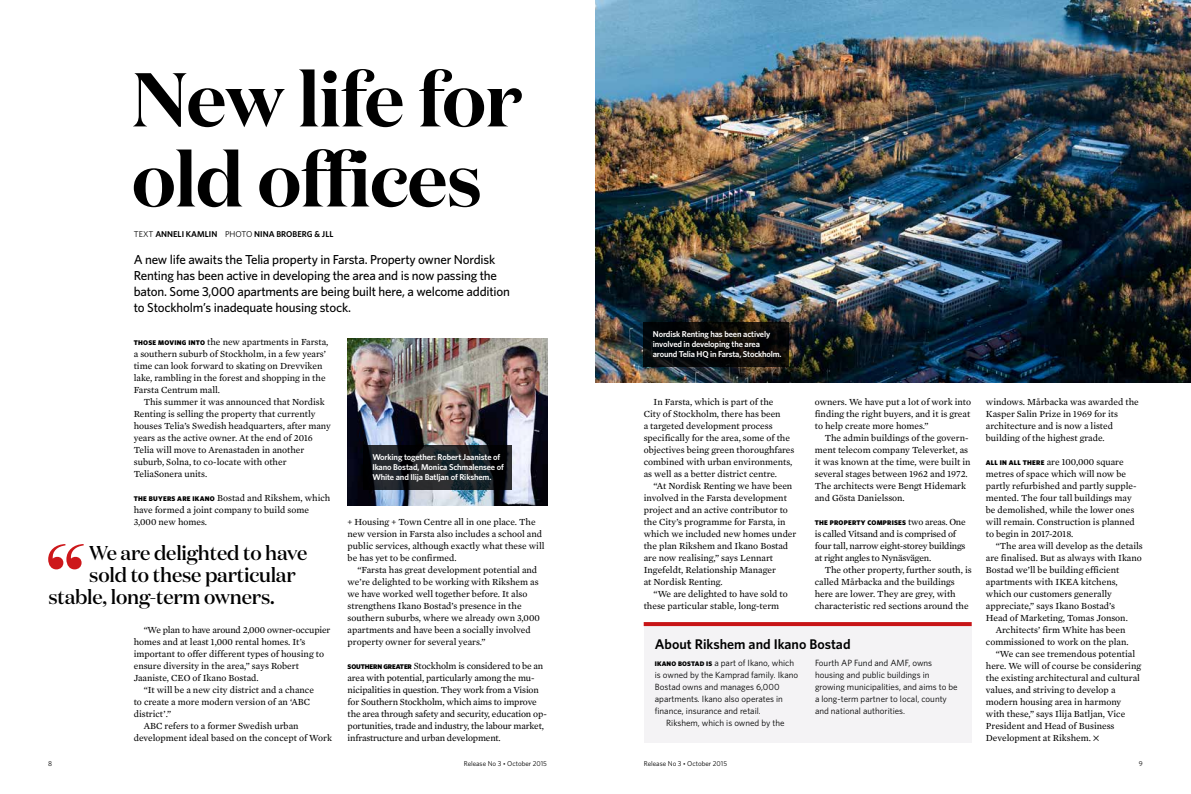
<style>
.page{position:relative;width:1191px;height:794px;background:#fff}
.page>*{position:absolute;margin:0;border:0;box-sizing:border-box;transform-origin:0 0}
.t1{font:600 76px/80px "Domaine Disp";letter-spacing:-.01em;color:#000}
.t2{font:500 20px "Domaine Disp";letter-spacing:-.01em;color:#000}
.t3{font:600 14px "Whitney";color:#000}
.t4{font:500 13px/16px "Whitney";letter-spacing:-.015em;color:#000}
.t5{font:9.5px/12px "Mercury Text G2 Roman";color:#000}
.t6{font:9.5px/12px "Mercury Text G2 Roman";letter-spacing:-.02em;color:#000}
.t7{font:9px/12px "Whitney";color:#000}
.t8{font:600 8.5px/10px "Whitney";letter-spacing:-.015em;color:#fff}
.t9{font:600 8.5px "Whitney";color:#000}
.t10{font:7px "Whitney";color:#000}
.t11{font:900 6.8px "Whitney";letter-spacing:.035em;color:#000}
.s1{font-weight:400}
.s2{font-family:"Whitney";font-weight:900;font-size:6.8px}
.s3{font-family:"Mercury Text G2 Roman";font-weight:400;font-size:9.5px}
.s4{font-weight:900;font-size:6.6px}
.s5{font-size:6px}
</style>
<div class="page">
<div style="left:643px;top:622px;width:328px;height:120px;background:#f4f3f5"></div>
<svg style="left:643px;top:622px;width:328px;height:4px"></svg>
<svg style="left:48px;top:544px;width:36px;height:25px"></svg>
<img style="left:595px;top:0;width:596px;height:382px">
<img style="left:347px;top:338px;width:200px;height:167px">
<svg style="left:643px;top:322px;width:146px;height:45px;fill:#060808"></svg>
<svg style="left:363px;top:445px;width:148px;height:44px"></svg>
<h1 class="t1" style="left:132px;top:59px;width:392px">New life for old offices</h1>
<p class="t9" style="left:134px;top:229px;width:201px"><span class="s1">TEXT</span> ANNELI KAMLIN <span class="s1">PHOTO</span> NINA BROBERG &amp; JLL</p>
<p class="t4" style="left:134px;top:251px;width:378px">A new life awaits the Telia property in Farsta. Property owner Nordisk Renting has been active in developing the area and is now passing the baton. Some 3,000 apartments are being built here, a welcome addition to Stockholm’s inadequate housing stock.</p>
<p class="t5" style="left:134px;top:336px;width:196px"><span class="s2">THOSE MOVING INTO</span> the new apartments in Farsta, a southern suburb of Stockholm, in a few years’ time can look forward to skating on Drevviken lake, rambling in the forest and shopping in the Farsta Centrum mall.</p>
<p class="t5" style="left:134px;top:396px;width:199px;text-indent:10px">This summer it was announced that Nordisk Renting is selling the property that currently houses Telia’s Swedish headquarters, after many years as the active owner. At the end of 2016<br>Telia will move to Arenastaden in another suburb, Solna, to co-locate with other TeliaSonera units.</p>
<p class="t5" style="left:134px;top:492px;width:198px"><span class="s2">THE BUYERS ARE IKANO</span> Bostad and Rikshem, which have formed a joint company to build some<br>3,000 new homes.</p>
<h2 class="t2" style="left:89px;top:540px;width:219px">We are delighted to have</h2>
<h2 class="t2" style="left:89px;top:562px;width:208px">sold to these particular</h2>
<h2 class="t2" style="left:48px;top:584px;width:228px">stable, long-term owners.</h2>
<p class="t5" style="left:144px;top:624px;width:188px">“We plan to have around 2,000 owner-occupier</p>
<p class="t5" style="left:134px;top:636px;width:173px">homes and at least 1,000 rental homes. It’s</p>
<p class="t5" style="left:134px;top:648px;width:192px">important to offer different types of housing to</p>
<p class="t5" style="left:134px;top:660px;width:167px">ensure diversity in the area,” says Robert</p>
<p class="t5" style="left:134px;top:672px;width:126px">Jaaniste, CEO of Ikano Bostad.</p>
<p class="t5" style="left:144px;top:684px;width:172px">“It will be a new city district and a chance</p>
<p class="t5" style="left:134px;top:696px;width:178px">to create a more modern version of an ‘ABC</p>
<p class="t5" style="left:134px;top:708px;width:39px">district’.”</p>
<p class="t5" style="left:144px;top:720px;width:156px">ABC refers to a former Swedish urban</p>
<p class="t5" style="left:134px;top:732px;width:200px">development ideal based on the concept of Work</p>
<p class="t8" style="left:372px;top:451px;width:133px">Working together: Robert Jaaniste of<br>Ikano Bostad, Monica Schmalensee of<br>White and Ilija Batljan of Rikshem.</p>
<p class="t5" style="left:347px;top:516px;width:198px">+ Housing + Town Centre all in one place. The new version in Farsta also includes a school and public services, although exactly what these will be has yet to be confirmed.</p>
<p class="t5" style="left:347px;top:564px;width:194px;text-indent:10px">“Farsta has great development potential and we’re delighted to be working with Rikshem as we have worked well together before. It also strengthens Ikano Bostad’s presence in the southern suburbs, where we already own 3,000 apartments and have been a socially involved property owner for several years.”</p>
<p class="t5" style="left:347px;top:660px;width:201px"><span class="s2">SOUTHERN GREATER</span> Stockholm is considered to be an area with potential, particularly among the mu&shy;nicipalities in question. They work from a Vision for Southern Stockholm, which aims to improve the area through safety and security, education op&shy;portunities, trade and industry, the labour market, infrastructure and urban development.</p>
<p class="t8" style="left:653px;top:329px;width:130px">Nordisk Renting has been actively involved in developing the area around Telia HQ in Farsta, Stockholm.</p>
<p class="t5" style="left:643px;top:396px;width:152px;text-indent:10px">In Farsta, which is part of the<br>City of Stockholm, there has been<br>a targeted development process specifically for the area, some of the objectives being green thoroughfares combined with urban environments, as well as a better district centre.</p>
<p class="t5" style="left:643px;top:480px;width:154px;text-indent:10px">“At Nordisk Renting we have been involved in the Farsta development project and an active contributor to the City’s programme for Farsta, in which we included new homes under the plan Rikshem and Ikano Bostad are now realising,” says Lennart<br>Ingefeldt, Relationship Manager<br>at Nordisk Renting.</p>
<p class="t5" style="left:643px;top:588px;width:145px;text-indent:10px">“We are delighted to have sold to these particular stable, long-term</p>
<p class="t5" style="left:814px;top:396px;width:158px;text-align:justify">owners. We have put a lot of work into finding the right buyers, and it is great to help create more homes.”</p>
<p class="t5" style="left:814px;top:432px;width:157px;text-indent:10px">The admin buildings of the govern&shy;ment telecom company Televerket, as it was known at the time, were built in several stages between 1962 and 1972.<br>The architects were Bengt Hidemark and Gösta Danielsson.</p>
<p class="t11" style="left:814px;top:518px;width:152px">THE PROPERTY COMPRISES <span class="s3">two areas. One</span></p>
<p class="t6" style="left:814px;top:528px;width:152px">is called Vitsand and is comprised of four tall, narrow eight-storey buildings at right angles to Nynäsvägen.</p>
<p class="t5" style="left:814px;top:564px;width:158px;text-indent:10px">The other property, further south, is called Mårbacka and the buildings here are lower. They are grey, with characteristic red sections around the</p>
<h3 class="t3" style="left:655px;top:635px;width:197px">About Rikshem and Ikano Bostad</h3>
<p class="t7" style="left:655px;top:656px;width:141px"><span class="s4">IKANO BOSTAD IS</span> a part of Ikano, which</p>
<p class="t7" style="left:655px;top:668px;width:145px">is owned by the Kamprad family. Ikano</p>
<p class="t7" style="left:655px;top:680px;width:126px">Bostad owns and manages 6,000</p>
<p class="t7" style="left:655px;top:692px;width:130px">apartments. Ikano also operates in</p>
<p class="t7" style="left:655px;top:704px;width:108px">finance, insurance and retail.</p>
<p class="t7" style="left:666px;top:716px;width:120px">Rikshem, which is owned by the</p>
<p class="t7" style="left:815px;top:656px;width:144px">Fourth AP Fund and AMF, owns housing and public buildings in growing municipalities, and aims to be a long-term partner to local, county and national authorities.</p>
<p class="t5" style="left:986px;top:396px;width:154px">windows. Mårbacka was awarded the<br>Kasper Salin Prize in 1969 for its architecture and is now a listed building of the highest grade.</p>
<p class="t5" style="left:986px;top:456px;width:152px"><span class="s2">ALL IN ALL THERE</span> are 100,000 square metres of space which will now be partly refurbished and partly supple&shy;mented. The four tall buildings may be demolished, while the lower ones will remain. Construction is planned to begin in 2017-2018.</p>
<p class="t5" style="left:995px;top:540px;width:148px">“The area will develop as the details</p>
<p class="t5" style="left:986px;top:552px;width:157px">are finalised. But as always with Ikano</p>
<p class="t5" style="left:986px;top:564px;width:135px">Bostad we’ll be building efficient</p>
<p class="t5" style="left:986px;top:576px;width:133px">apartments with IKEA kitchens,</p>
<p class="t5" style="left:986px;top:588px;width:128px">which our customers generally</p>
<p class="t5" style="left:986px;top:600px;width:131px">appreciate,” says Ikano Bostad’s</p>
<p class="t5" style="left:986px;top:612px;width:143px">Head of Marketing, Tomas Jonson.</p>
<p class="t5" style="left:995px;top:624px;width:131px">Architects’ firm White has been</p>
<p class="t5" style="left:986px;top:636px;width:144px">commissioned to work on the plan.</p>
<p class="t5" style="left:995px;top:648px;width:141px">“We can see tremendous potential</p>
<p class="t5" style="left:986px;top:660px;width:157px">here. We will of course be considering</p>
<p class="t5" style="left:986px;top:672px;width:156px">the existing architectural and cultural</p>
<p class="t5" style="left:986px;top:684px;width:131px">values, and striving to develop a</p>
<p class="t5" style="left:986px;top:696px;width:137px">modern housing area in harmony</p>
<p class="t5" style="left:986px;top:708px;width:141px">with these,” says Ilija Batljan, Vice</p>
<p class="t5" style="left:986px;top:720px;width:130px">President and Head of Business</p>
<p class="t5" style="left:986px;top:732px;width:115px">Development at Rikshem. ✕</p>
<p class="t10" style="left:48px;top:759px;width:5px">8</p>
<p class="t10" style="left:464px;top:759px;width:85px">Release No 3 <span class="s5">•</span> October 2015</p>
<p class="t10" style="left:644px;top:759px;width:85px">Release No 3 <span class="s5">•</span> October 2015</p>
<p class="t10" style="left:1138px;top:759px;width:5px">9</p>
</div>
